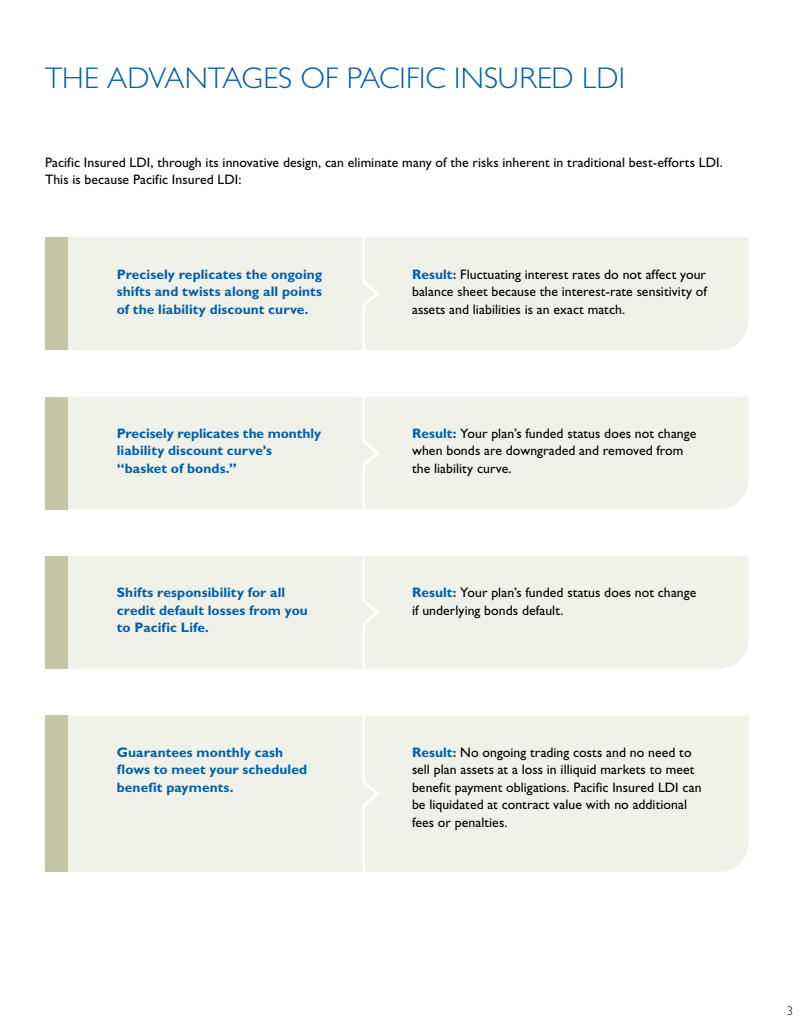
<style>
.page{position:relative;width:810px;height:1035px;background:#fff}
.page>*{position:absolute;margin:0;border:0;box-sizing:border-box;transform-origin:0 0}
.Inside_Headline{font:300 30px "Gill Sans Std";letter-spacing:.005em;color:#005ead}
.Text{font:13.75px/17.5px "Gill Sans Std";letter-spacing:.005em;color:#000}
.t1{font:700 13.75px/17.5px "Gill Sans Std";letter-spacing:.005em;color:#005ead}
.t2{font:300 12.5px "Gill Sans Std";color:#000}
.s1{font-weight:700;color:#005ead}
</style>
<div class="page">
<div style="left:68px;top:237px;width:681px;height:113px;background:#f0f1e9"></div>
<svg style="left:361px;top:237px;width:20px;height:113px"></svg>
<div style="left:68px;top:397px;width:681px;height:112px;background:#f0f1e9"></div>
<svg style="left:361px;top:397px;width:20px;height:112px"></svg>
<div style="left:68px;top:556px;width:681px;height:113px;background:#f0f1e9"></div>
<svg style="left:361px;top:556px;width:20px;height:113px"></svg>
<div style="left:68px;top:716px;width:681px;height:156px;background:#f0f1e9"></div>
<svg style="left:361px;top:716px;width:20px;height:156px"></svg>
<div style="left:45px;top:237px;width:23px;height:113px;background:#c5c6a7"></div>
<div style="left:45px;top:397px;width:23px;height:112px;background:#c5c6a7"></div>
<div style="left:45px;top:556px;width:23px;height:113px;background:#c5c6a7"></div>
<div style="left:45px;top:716px;width:23px;height:156px;background:#c5c6a7"></div>
<p class="Inside_Headline" style="left:45px;top:61px;width:581px">THE ADVANTAGES OF PACIFIC INSURED LDI</p>
<p class="Text" style="left:45px;top:154px;width:679px">Pacific Insured LDI, through its innovative design, can eliminate many of the risks inherent in traditional best-efforts LDI.<br>This is because Pacific Insured LDI:</p>
<p class="t1" style="left:117px;top:265px;width:207px;text-align:justify">Precisely replicates the ongoing shifts and twists along all points of the liability discount curve.</p>
<p class="Text" style="left:412px;top:265px;width:296px;text-align:justify"><span class="s1">Result:</span> Fluctuating interest rates do not affect your balance sheet because the interest-rate sensitivity of assets and liabilities is an exact match.</p>
<p class="t1" style="left:117px;top:424px;width:206px">Precisely replicates the monthly liability discount curve’s “basket of bonds.”</p>
<p class="Text" style="left:412px;top:425px;width:286px"><span class="s1">Result:</span> Your plan’s funded status does not change when bonds are downgraded and removed from the liability curve.</p>
<p class="t1" style="left:117px;top:584px;width:193px">Shifts responsibility for all credit default losses from you to Pacific Life.</p>
<p class="Text" style="left:412px;top:584px;width:286px"><span class="s1">Result:</span> Your plan’s funded status does not change if underlying bonds default.</p>
<p class="t1" style="left:117px;top:743px;width:192px">Guarantees monthly cash flows to meet your scheduled benefit payments.</p>
<p class="Text" style="left:412px;top:743px;width:291px"><span class="s1">Result:</span> No ongoing trading costs and no need to sell plan assets at a loss in illiquid markets to meet benefit payment obligations. Pacific Insured LDI can be liquidated at contract value with no additional fees or penalties.</p>
<p class="t2" style="left:787px;top:1004px;width:8px">3</p>
</div>
